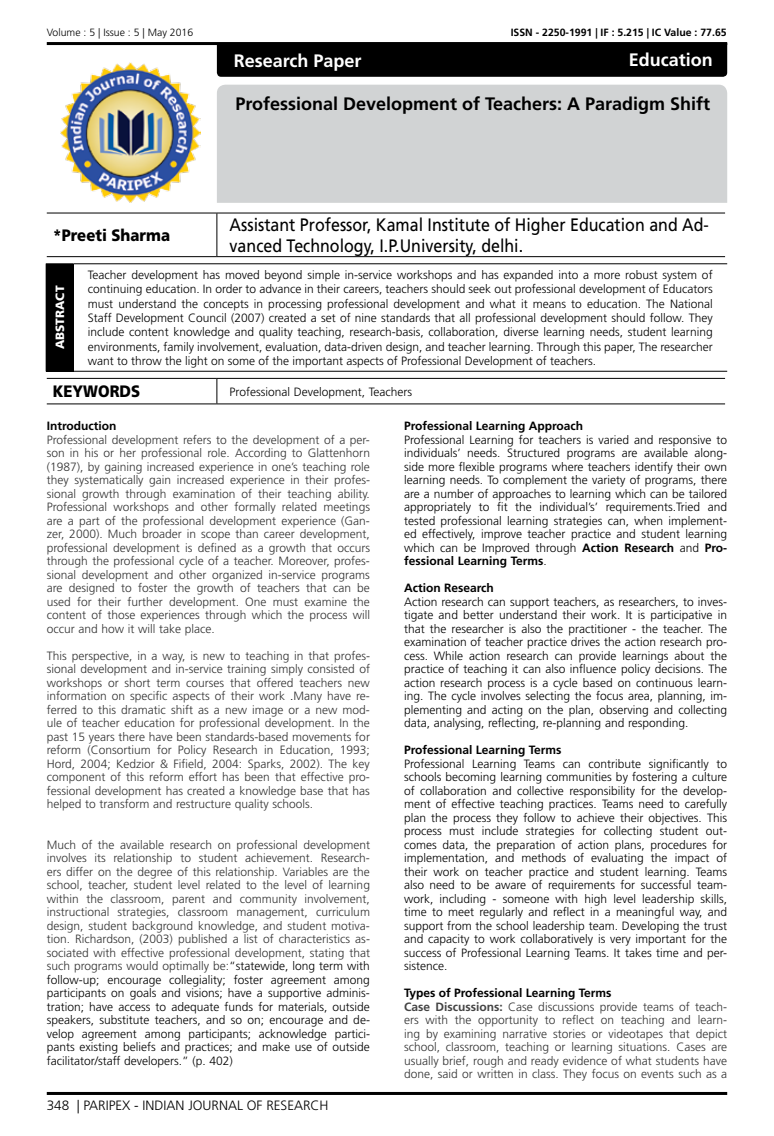
<style>
.page{position:relative;width:774px;height:1136px;background:#fff}
.page>*{position:absolute;margin:0;border:0;box-sizing:border-box;transform-origin:0 0}
.t1{font:18px/21.6px "Frutiger LT Std";color:#000;scale:.89 1}
.t2{font:700 18px "Frutiger LT Std";color:#000}
.t3{font:700 18px "Frutiger LT Std";color:#fff}
.t4{font:900 16.5px "Frutiger LT Std";color:#000;scale:.9 1}
.t5{font:300 13.5px "Frutiger LT Std";color:#000}
.t6{font:300 12px/13.5px "Frutiger LT Std";color:#333;text-align:justify}
.t7{font:300 12px/13.5px "Frutiger LT Std";color:#000;text-align:justify}
.t8{font:700 12px "Frutiger LT Std";color:#000}
.t9{font:900 12px "Frutiger LT Std";color:#fff}
.t10{font:700 10.5px "Frutiger LT Std";color:#000}
.t11{font:300 10.5px "Frutiger LT Std";color:#000}
.s1{color:#000}
.s2{font-weight:700}
.s3{font-weight:700;color:#000}
.s4{font-weight:700;color:#444}
</style>
<div class="page">
<hr style="left:47px;top:42px;width:680px;height:3px;background:#000">
<hr style="left:47px;top:1091px;width:680px;height:3px;background:#000">
<div style="left:217px;top:85px;width:510px;height:118px;background:#d1d3d4"></div>
<div style="left:217px;top:45px;width:510px;height:32px;background:#000"></div>
<img style="left:61px;top:63px;width:139px;height:140px">
<hr style="left:47px;top:213px;width:170px;height:1px;background:#000">
<hr style="left:217px;top:213px;width:508px;height:1px;background:#000">
<hr style="left:216px;top:213px;width:1px;height:43px;background:#000">
<hr style="left:47px;top:256px;width:170px;height:1px;background:#000">
<hr style="left:217px;top:256px;width:508px;height:1px;background:#000">
<hr style="left:47px;top:378px;width:170px;height:1px;background:#000">
<hr style="left:217px;top:378px;width:508px;height:1px;background:#000">
<svg style="left:216px;top:379px;width:1px;height:24px"></svg>
<hr style="left:47px;top:403px;width:170px;height:1px;background:#000">
<hr style="left:217px;top:403px;width:508px;height:1px;background:#000">
<div style="left:46px;top:264px;width:27px;height:107px;background:#000"></div>
<svg style="left:46px;top:263px;width:27px;height:1px"></svg>
<hr style="left:73px;top:263px;width:654px;height:1px;background:#000">
<hr style="left:73px;top:264px;width:1px;height:107px;background:#000">
<svg style="left:46px;top:371px;width:27px;height:1px"></svg>
<hr style="left:73px;top:371px;width:654px;height:1px;background:#000">
<p class="t11" style="left:47px;top:27px;width:148px">Volume : 5 | Issue : 5 | May 2016</p>
<p class="t10" style="left:511px;top:27px;width:217px">ISSN - 2250-1991 | IF : 5.215 | IC Value : 77.65</p>
<h1 class="t3" style="left:629px;top:49px;width:86px">Education</h1>
<h1 class="t3" style="left:234px;top:50px;width:129px">Research Paper</h1>
<h1 class="t2" style="left:235px;top:93px;width:476px">Professional Development of Teachers: A Paradigm Shift</h1>
<h2 class="t4" style="left:53px;top:225px;width:132px">*Preeti Sharma</h2>
<h1 class="t1" style="left:230px;top:214px;width:540px">Assistant Professor, Kamal Institute of Higher Education and Ad&shy;vanced Technology, I.P.University, delhi.</h1>
<p class="t9" style="left:53px;top:349px;width:65px;rotate:-90deg">ABSTRACT</p>
<p class="t7" style="left:88px;top:267px;width:626px;line-height:14.4px">Teacher development has moved beyond simple in-service workshops and has expanded into a more robust system of continuing education. In order to advance in their careers, teachers should seek out professional development of Educators must understand the concepts in processing professional development and what it means to education. The National Staff Development Council (2007) created a set of nine standards that all professional development should follow. They include content knowledge and quality teaching, research-basis, collaboration, diverse learning needs, student learning environments, family involvement, evaluation, data-driven design, and teacher learning. Through this paper, The researcher want to throw the light on some of the important aspects of Professional Development of teachers.</p>
<h2 class="t4" style="left:53px;top:381px;width:99px">KEYWORDS</h2>
<p class="t7" style="left:230px;top:385px;width:184px">Professional Development, Teachers</p>
<p class="t8" style="left:47px;top:419px;width:71px">Introduction</p>
<p class="t6" style="left:47px;top:433px;width:325px">Professional development refers to the development of a per&shy;son in his or her professional role. According to Glattenhorn (1987), by gaining increased experience in one’s teaching role they systematically gain increased experience in their profes&shy;sional growth through examination of their teaching ability.<br>Professional workshops and other formally related meetings are a part of the professional development experience (Gan&shy;zer, 2000). Much broader in scope than career development, professional development is defined as a growth that occurs through the professional cycle of a teacher. Moreover, profes&shy;sional development and other organized in-service programs are designed to foster the growth of teachers that can be used for their further development. One must examine the content of those experiences through which the process will occur and how it will take place.</p>
<p class="t6" style="left:47px;top:649px;width:325px">This perspective, in a way, is new to teaching in that profes&shy;sional development and in-service training simply consisted of workshops or short term courses that offered teachers new information on specific aspects of their work <span class="s1">.</span>Many have re&shy;ferred to this dramatic shift as a new image or a new mod&shy;ule of teacher education for professional development. In the past 15 years there have been standards-based movements for reform (Consortium for Policy Research in Education, 1993; Hord, 2004; Kedzior &amp; Fifield, 2004: Sparks, 2002). The key component of this reform effort has been that effective pro&shy;fessional development has created a knowledge base that has helped to transform and restructure quality schools.</p>
<p class="t6" style="left:47px;top:838px;width:325px">Much of the available research on professional development involves its relationship to student achievement. Research&shy;ers differ on the degree of this relationship. Variables are the school, teacher, student level related to the level of learning within the classroom, parent and community involvement, instructional strategies, classroom management, curriculum design, student background knowledge, and student motiva&shy;tion. Richardson, (2003) published a list of characteristics as&shy;sociated with effective professional development, stating that such programs would optimally be:<span class="s1">“statewide, long term with follow-up; encourage collegiality; foster agreement among participants on goals and visions; have a supportive adminis&shy;tration; have access to adequate funds for materials, outside speakers, substitute teachers, and so on; encourage and de&shy;velop agreement among participants; acknowledge partici&shy;pants existing beliefs and practices; and make use of outside facilitator/staff developers.” (p. 402)</span></p>
<p class="t5" style="left:47px;top:1097px;width:283px">348 | PARIPEX - INDIAN JOURNAL OF RESEARCH</p>
<p class="t8" style="left:404px;top:419px;width:181px">Professional Learning Approach</p>
<p class="t7" style="left:404px;top:433px;width:325px">Professional Learning for teachers is varied and responsive to individuals’ needs. Structured programs are available along&shy;side more flexible programs where teachers identify their own learning needs. To complement the variety of programs, there are a number of approaches to learning which can be tailored appropriately to fit the individual’s’ requirements.Tried and tested professional learning strategies can, when implement&shy;ed effectively, improve teacher practice and student learning which can be Improved through <span class="s2">Action Research</span> and <span class="s2">Pro&shy;fessional Learning Terms</span>.</p>
<p class="t8" style="left:404px;top:581px;width:91px">Action Research</p>
<p class="t7" style="left:404px;top:595px;width:325px">Action research can support teachers, as researchers, to inves&shy;tigate and better understand their work. It is participative in that the researcher is also the practitioner - the teacher. The examination of teacher practice drives the action research pro&shy;cess. While action research can provide learnings about the practice of teaching it can also influence policy decisions. The action research process is a cycle based on continuous learn&shy;ing. The cycle involves selecting the focus area, planning, im&shy;plementing and acting on the plan, observing and collecting data, analysing, reflecting, re-planning and responding.</p>
<p class="t8" style="left:404px;top:743px;width:159px">Professional Learning Terms</p>
<p class="t7" style="left:404px;top:757px;width:325px">Professional Learning Teams can contribute significantly to schools becoming learning communities by fostering a culture of collaboration and collective responsibility for the develop&shy;ment of effective teaching practices. Teams need to carefully plan the process they follow to achieve their objectives. This process must include strategies for collecting student out&shy;comes data, the preparation of action plans, procedures for implementation, and methods of evaluating the impact of their work on teacher practice and student learning. Teams also need to be aware of requirements for successful team&shy;work, including - someone with high level leadership skills, time to meet regularly and reflect in a meaningful way, and support from the school leadership team. Developing the trust and capacity to work collaboratively is very important for the success of Professional Learning Teams. It takes time and per&shy;sistence.</p>
<p class="t6" style="left:404px;top:986px;width:325px;text-align:left"><span class="s3">Types of Professional Learning Terms<br></span><span class="s4">Case Discussions:</span> Case discussions provide teams of teach&shy;ers with the opportunity to reflect on teaching and learn&shy;ing by examining narrative stories or videotapes that depict school, classroom, teaching or learning situations. Cases are usually brief, rough and ready evidence of what students have done, said or written in class. They focus on events such as a</p>
</div>
